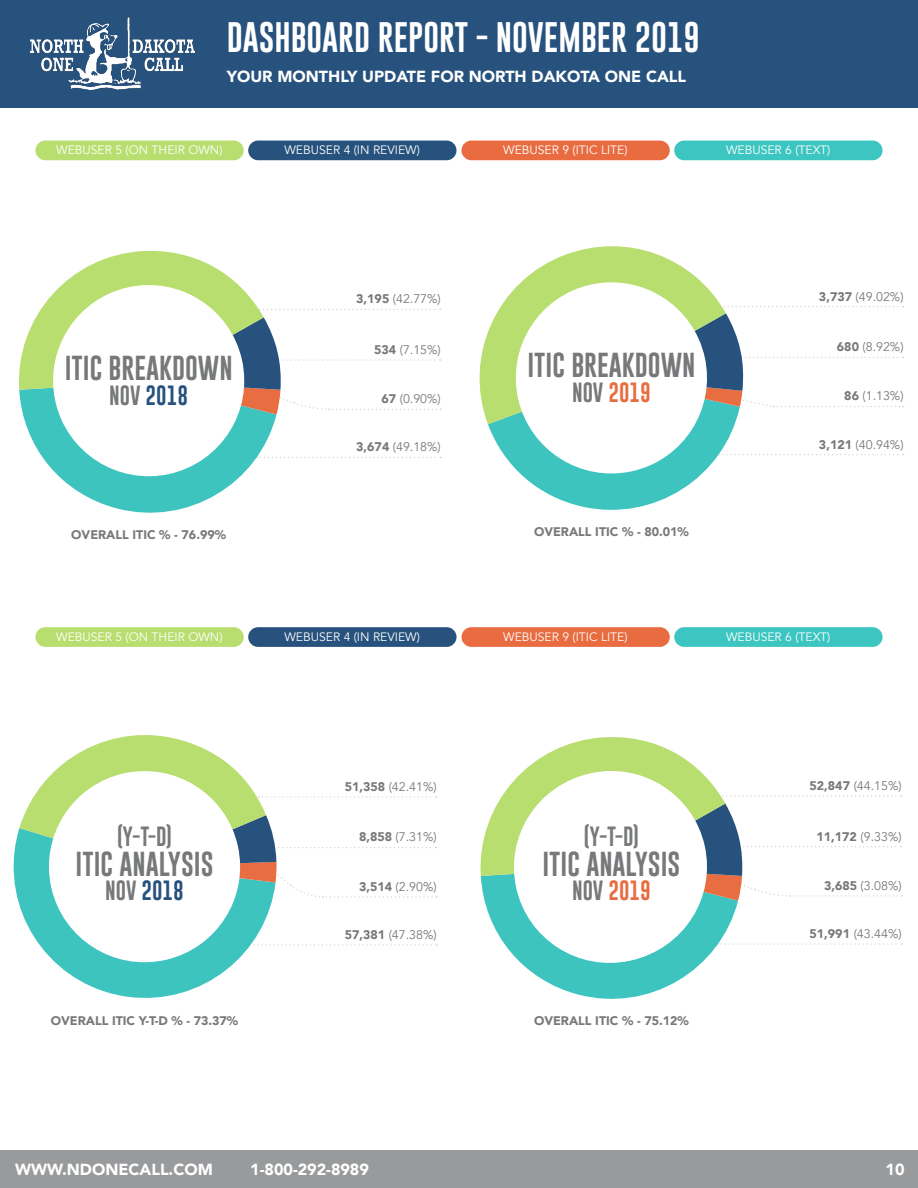
<style>
.page{position:relative;width:918px;height:1188px;background:#fff}
.page>*{position:absolute;margin:0;border:0;box-sizing:border-box;transform-origin:0 0}
.t1{font:31.2px "Gobold";color:#fff}
.t2{font:25.35px "Gobold";color:#76787a}
.t3{font:20.4px "Gobold";color:#e96c41}
.t4{font:20.4px "Gobold";color:#76787a}
.t5{font:20.4px "Gobold";color:#27527d}
.t6{font:900 16.05px "Avenir";color:#fff}
.t7{font:12.45px "Avenir";color:#76787a}
.t8{font:900 12.45px "Avenir";color:#76787a}
.t9{font:12.15px "Avenir";color:#fff}
.s1{color:#76787a}
.s2{font-weight:900}
</style>
<div class="page">
<svg style="left:727px;top:306px;width:176px;height:1px"></svg>
<svg style="left:488px;top:313px;width:416px;height:197px"></svg>
<svg style="left:479px;top:246px;width:247px;height:178px"></svg>
<svg style="left:19px;top:251px;width:422px;height:262px"></svg>
<svg style="left:480px;top:737px;width:422px;height:262px"></svg>
<div style="left:0;top:0;width:918px;height:107px;background:#27527d"></div>
<div style="left:0;top:1150px;width:918px;height:38px;background:#989a9c"></div>
<img style="left:30px;top:17px;width:164px;height:73px">
<svg style="left:507px;top:273px;width:209px;height:210px"></svg>
<div style="left:35px;top:141px;width:209px;height:19px;background:#b8de6f;border-radius:10px"></div>
<div style="left:35px;top:627px;width:209px;height:20px;background:#b8de6f;border-radius:10px"></div>
<div style="left:248px;top:141px;width:209px;height:19px;background:#27527d;border-radius:10px"></div>
<div style="left:248px;top:627px;width:209px;height:20px;background:#27527d;border-radius:10px"></div>
<div style="left:461px;top:141px;width:209px;height:19px;background:#e96c41;border-radius:10px"></div>
<div style="left:461px;top:627px;width:209px;height:20px;background:#e96c41;border-radius:10px"></div>
<div style="left:674px;top:141px;width:209px;height:19px;background:#3dc5c1;border-radius:10px"></div>
<div style="left:674px;top:627px;width:209px;height:20px;background:#3dc5c1;border-radius:10px"></div>
<svg style="left:505px;top:763px;width:209px;height:209px"></svg>
<svg style="left:44px;top:276px;width:209px;height:209px"></svg>
<svg style="left:278px;top:944px;width:159px;height:2px"></svg>
<svg style="left:13px;top:830px;width:262px;height:168px"></svg>
<svg style="left:19px;top:735px;width:418px;height:163px"></svg>
<svg style="left:40px;top:762px;width:209px;height:209px"></svg>
<p class="t1" style="left:227px;top:17px;width:475px">DASHBOARD REPORT - NOVEMBER 2019</p>
<p class="t6" style="left:227px;top:63px;width:461px">YOUR MONTHLY UPDATE FOR NORTH DAKOTA ONE CALL</p>
<p class="t9" style="left:56px;top:143px;width:168px">WEBUSER 5 (ON THEIR OWN)</p>
<p class="t9" style="left:284px;top:143px;width:137px">WEBUSER 4 (IN REVIEW)</p>
<p class="t9" style="left:503px;top:143px;width:126px">WEBUSER 9 (ITIC LITE)</p>
<p class="t9" style="left:726px;top:143px;width:106px">WEBUSER 6 (TEXT)</p>
<p class="t2" style="left:65px;top:352px;width:169px">ITIC BREAKDOWN</p>
<p class="t5" style="left:109px;top:382px;width:80px"><span class="s1">NOV</span> 2018</p>
<p class="t7" style="left:356px;top:292px;width:86px"><span class="s2">3,195</span> (42.77%)</p>
<p class="t7" style="left:374px;top:342px;width:68px"><span class="s2">534</span> (7.15%)</p>
<p class="t7" style="left:382px;top:391px;width:61px"><span class="s2">67</span> (0.90%)</p>
<p class="t7" style="left:356px;top:440px;width:86px"><span class="s2">3,674</span> (49.18%)</p>
<p class="t2" style="left:527px;top:349px;width:169px">ITIC BREAKDOWN</p>
<p class="t3" style="left:572px;top:379px;width:80px"><span class="s1">NOV</span> 2019</p>
<p class="t7" style="left:819px;top:289px;width:86px"><span class="s2">3,737</span> (49.02%)</p>
<p class="t7" style="left:837px;top:339px;width:68px"><span class="s2">680</span> (8.92%)</p>
<p class="t7" style="left:844px;top:389px;width:61px"><span class="s2">86</span> (1.13%)</p>
<p class="t7" style="left:819px;top:437px;width:86px"><span class="s2">3,121</span> (40.94%)</p>
<p class="t8" style="left:71px;top:524px;width:156px">OVERALL ITIC % - 76.99%</p>
<p class="t8" style="left:534px;top:521px;width:156px">OVERALL ITIC % - 80.01%</p>
<p class="t9" style="left:56px;top:630px;width:168px">WEBUSER 5 (ON THEIR OWN)</p>
<p class="t9" style="left:284px;top:630px;width:137px">WEBUSER 4 (IN REVIEW)</p>
<p class="t9" style="left:503px;top:630px;width:126px">WEBUSER 9 (ITIC LITE)</p>
<p class="t9" style="left:726px;top:630px;width:106px">WEBUSER 6 (TEXT)</p>
<p class="t4" style="left:117px;top:823px;width:56px">(Y-T-D)</p>
<p class="t2" style="left:76px;top:848px;width:139px">ITIC ANALYSIS</p>
<p class="t5" style="left:105px;top:878px;width:80px"><span class="s1">NOV</span> 2018</p>
<p class="t8" style="left:51px;top:1010px;width:189px">OVERALL ITIC Y-T-D % - 73.37%</p>
<p class="t7" style="left:345px;top:779px;width:93px"><span class="s2">51,358</span> (42.41%)</p>
<p class="t7" style="left:359px;top:830px;width:79px"><span class="s2">8,858</span> (7.31%)</p>
<p class="t7" style="left:359px;top:879px;width:79px"><span class="s2">3,514</span> (2.90%)</p>
<p class="t7" style="left:345px;top:927px;width:93px"><span class="s2">57,381</span> (47.38%)</p>
<p class="t4" style="left:584px;top:823px;width:56px">(Y-T-D)</p>
<p class="t2" style="left:542px;top:848px;width:139px">ITIC ANALYSIS</p>
<p class="t3" style="left:572px;top:877px;width:80px"><span class="s1">NOV</span> 2019</p>
<p class="t8" style="left:534px;top:1010px;width:156px">OVERALL ITIC % - 75.12%</p>
<p class="t7" style="left:810px;top:778px;width:94px"><span class="s2">52,847</span> (44.15%)</p>
<p class="t7" style="left:816px;top:829px;width:87px"><span class="s2">11,172</span> (9.33%)</p>
<p class="t7" style="left:824px;top:878px;width:79px"><span class="s2">3,685</span> (3.08%)</p>
<p class="t7" style="left:810px;top:926px;width:94px"><span class="s2">51,991</span> (43.44%)</p>
<p class="t6" style="left:15px;top:1156px;width:199px">WWW.NDONECALL.COM</p>
<p class="t6" style="left:250px;top:1156px;width:120px">1-800-292-8989</p>
<p class="t6" style="left:886px;top:1156px;width:20px">10</p>
</div>
